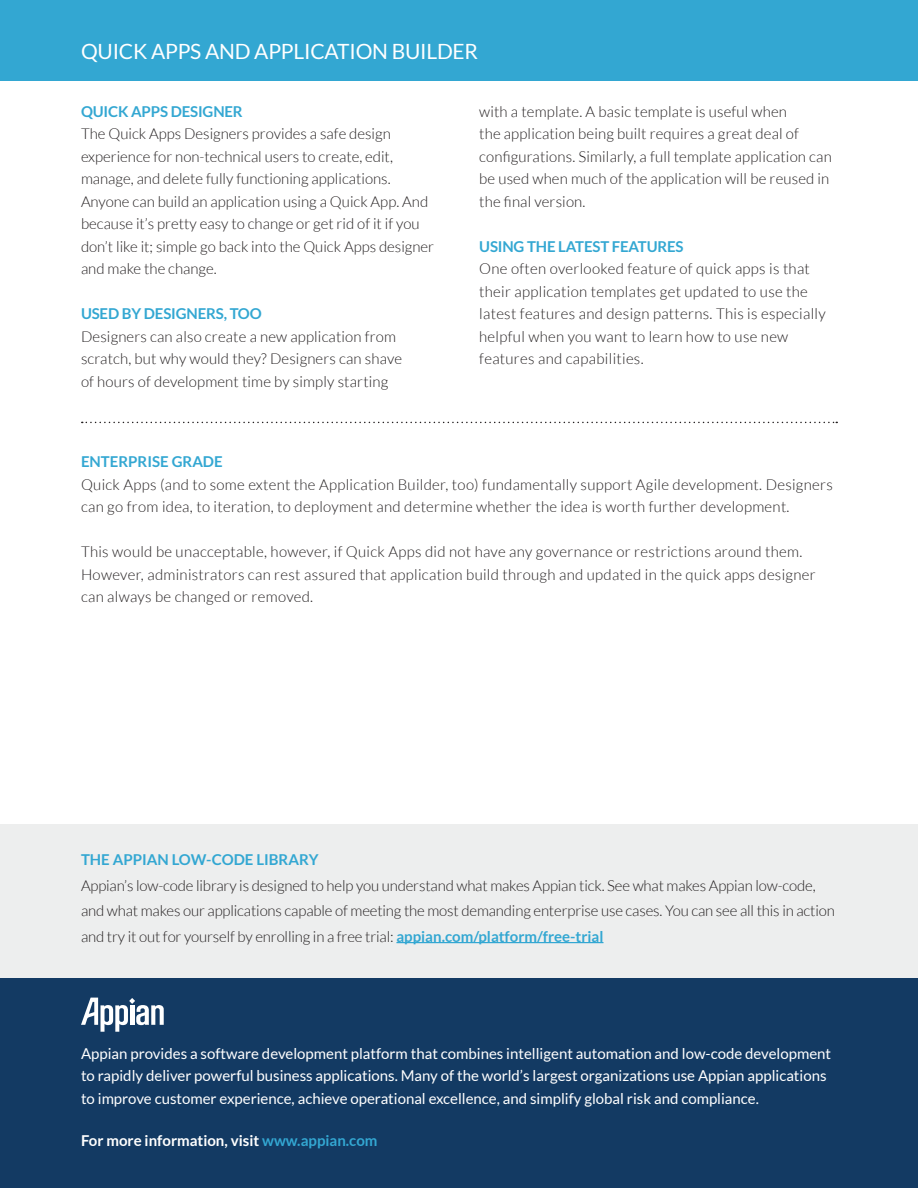
<style>
.page{position:relative;width:918px;height:1188px;background:#fff}
.page>*{position:absolute;margin:0;border:0;box-sizing:border-box;transform-origin:0 0}
.t1{font:21px "Lato";letter-spacing:-.01em;color:#fff}
.t2{font:300 15px/22.5px "Lato";letter-spacing:.01em;color:#231f20}
.t3{font:15px/22.5px "Lato";color:#fff}
.t4{font:300 15px/25.5px "Lato";letter-spacing:-.01em;color:#231f20}
.t5{font:700 15px "Lato";letter-spacing:-.01em;color:#33a7d2}
.t6{font:700 15px "Lato";color:#fff}
.s1{font-weight:700;color:#33a7d2}
.s2{color:#33a7d2}
</style>
<div class="page">
<div style="left:0;top:824px;width:918px;height:155px;background:#edeeee"></div>
<div style="left:0;top:0;width:918px;height:80px;background:#33a7d2"></div>
<div style="left:0;top:979px;width:918px;height:209px;background:#133a63"></div>
<svg style="left:81px;top:998px;width:83px;height:34px"></svg>
<hr style="left:396px;top:942px;width:208px;height:1px;background:#33a7d2">
<svg style="left:82px;top:422px;width:755px;height:1px"></svg>
<p class="t1" style="left:81px;top:40px;width:399px">QUICK APPS AND APPLICATION BUILDER</p>
<p class="t5" style="left:81px;top:103px;width:163px">QUICK APPS DESIGNER</p>
<p class="t2" style="left:81px;top:123px;width:355px">The Quick Apps Designers provides a safe design experience for non-technical users to create, edit, manage, and delete fully functioning applications.<br>Anyone can build an application using a Quick App. And because it’s pretty easy to change or get rid of it if you don’t like it; simple go back into the Quick Apps designer and make the change.</p>
<p class="t5" style="left:81px;top:305px;width:182px">USED BY DESIGNERS, TOO</p>
<p class="t2" style="left:81px;top:325px;width:323px">Designers can also create a new application from scratch, but why would they? Designers can shave of hours of development time by simply starting</p>
<p class="t2" style="left:479px;top:100px;width:354px">with a template. A basic template is useful when<br>the application being built requires a great deal of configurations. Similarly, a full template application can be used when much of the application will be reused in the final version.</p>
<p class="t5" style="left:479px;top:238px;width:206px">USING THE LATEST FEATURES</p>
<p class="t2" style="left:479px;top:258px;width:348px">One often overlooked feature of quick apps is that their application templates get updated to use the latest features and design patterns. This is especially helpful when you want to learn how to use new features and capabilities.</p>
<p class="t5" style="left:81px;top:453px;width:143px">ENTERPRISE GRADE</p>
<p class="t2" style="left:81px;top:473px;width:753px">Quick Apps (and to some extent the Application Builder, too) fundamentally support Agile development. Designers can go from idea, to iteration, to deployment and determine whether the idea is worth further development.</p>
<p class="t2" style="left:81px;top:541px;width:736px">This would be unacceptable, however, if Quick Apps did not have any governance or restrictions around them.<br>However, administrators can rest assured that application build through and updated in the quick apps designer can always be changed or removed.</p>
<p class="t5" style="left:81px;top:851px;width:239px">THE APPIAN LOW-CODE LIBRARY</p>
<p class="t4" style="left:81px;top:873px;width:755px">Appian’s low-code library is designed to help you understand what makes Appian tick. See what makes Appian low-code, and what makes our applications capable of meeting the most demanding enterprise use cases. You can see all this in action and try it out for yourself by enrolling in a free trial: <span class="s1">appian.com/platform/free-trial</span></p>
<p class="t3" style="left:81px;top:1042px;width:752px">Appian provides a software development platform that combines intelligent automation and low-code development to rapidly deliver powerful business applications. Many of the world’s largest organizations use Appian applications to improve customer experience, achieve operational excellence, and simplify global risk and compliance.</p>
<p class="t6" style="left:81px;top:1132px;width:298px">For more information, visit <span class="s2">www.appian.com</span></p>
</div>
